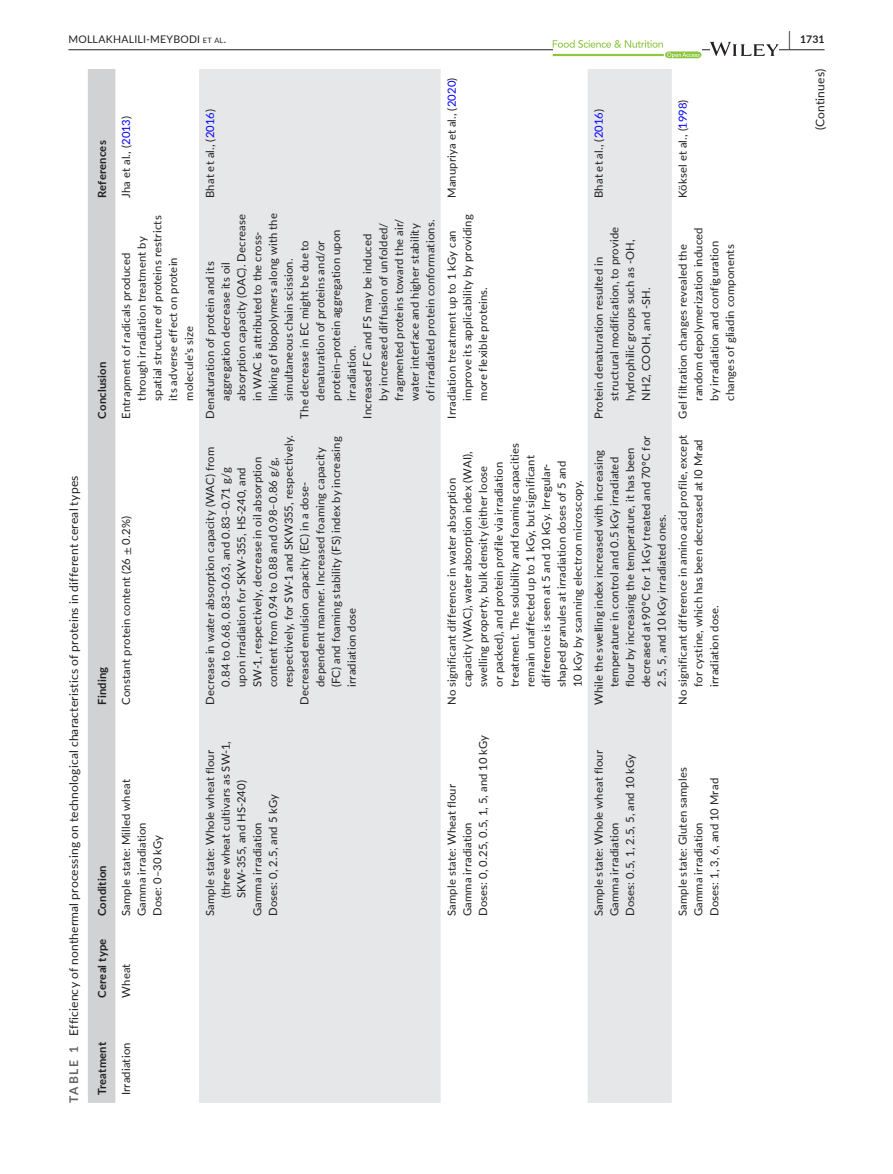
<style>
.page{position:relative;width:893px;height:1174px;background:#fff}
.page>*{position:absolute;margin:0;border:0;box-sizing:border-box;transform-origin:0 0}
.t1{font:12px "Lato";letter-spacing:.015em;color:#231f20}
.t2{font:11.25px/15.8px "Lato";letter-spacing:.015em;color:#231f20}
.t3{font:700 11.25px "Lato";letter-spacing:.015em;color:#231f20}
.t4{font:10.5px "Lato";letter-spacing:.02em;color:#231f20}
.t5{font:700 10.5px "Lato";color:#231f20}
.s1{font-size:7.35px}
.s2{font-size:19.5px}
.s3{font-weight:700;color:#636366}
.s4{color:#00f}
.s5{font-family:"STIX"}
</style>
<div class="page">
<hr style="left:68px;top:49px;width:756px;height:1px;background:#231f20">
<svg style="left:553px;top:40px;width:148px;height:18px"></svg>
<svg style="left:710px;top:42px;width:69px;height:14px"></svg>
<div style="left:88px;top:69px;width:27px;height:1033px;background:#d1d2d4"></div>
<svg style="left:199px;top:69px;width:473px;height:1033px;fill:#e6e7e9"></svg>
<p class="t4" style="left:68px;top:31px;width:159px">MOLLAKHALILI-MEYBODI <span class="s1">et al</span>.</p>
<p class="t5" style="left:789px;top:31px;width:37px"><span class="s2">|</span> 1731</p>
<p class="t1" style="left:65px;top:1102px;width:629px;rotate:-90deg"><span class="s3">TABLE 1</span> Efficiency of nonthermal processing on technological characteristics of proteins in different cereal types</p>
<p class="t3" style="left:94px;top:198px;width:59px;rotate:-90deg">References</p>
<p class="t3" style="left:94px;top:419px;width:59px;rotate:-90deg">Conclusion</p>
<p class="t3" style="left:94px;top:705px;width:40px;rotate:-90deg">Finding</p>
<p class="t3" style="left:94px;top:916px;width:52px;rotate:-90deg">Condition</p>
<p class="t3" style="left:94px;top:997px;width:61px;rotate:-90deg">Cereal type</p>
<p class="t2" style="left:118px;top:198px;width:84px;rotate:-90deg">Jha et al., (<span class="s4">2013</span>)</p>
<p class="t2" style="left:118px;top:401px;width:187px;text-indent:-18px;rotate:-90deg">Entrapment of radicals produced through irradiation treatment by spatial structure of proteins restricts its adverse effect on protein molecule's size</p>
<p class="t2" style="left:118px;top:705px;width:190px;rotate:-90deg">Constant protein content (26 <span class="s5">±</span> 0.2%)</p>
<p class="t2" style="left:118px;top:916px;width:138px;rotate:-90deg">Sample state: Milled wheat<br>Gamma irradiation<br>Dose: 0–30 kGy</p>
<p class="t2" style="left:202px;top:198px;width:90px;rotate:-90deg">Bhat et al., (<span class="s4">2016</span>)</p>
<p class="t2" style="left:265px;top:401px;width:189px;rotate:-90deg">linking of biopolymers along with the</p>
<p class="t2" style="left:233px;top:401px;width:188px;rotate:-90deg">absorption capacity (OAC). Decrease</p>
<p class="t2" style="left:359px;top:419px;width:187px;rotate:-90deg">Increased FC and FS may be induced</p>
<p class="t2" style="left:375px;top:401px;width:180px;rotate:-90deg">by increased diffusion of unfolded/</p>
<p class="t2" style="left:391px;top:401px;width:183px;rotate:-90deg">fragmented proteins toward the air/</p>
<p class="t2" style="left:406px;top:401px;width:179px;rotate:-90deg">water interface and higher stability</p>
<p class="t2" style="left:422px;top:401px;width:182px;rotate:-90deg">of irradiated protein conformations.</p>
<p class="t2" style="left:296px;top:419px;width:180px;rotate:-90deg">The decrease in EC might be due to</p>
<p class="t2" style="left:312px;top:401px;width:162px;rotate:-90deg">denaturation of proteins and/or</p>
<p class="t2" style="left:328px;top:401px;width:173px;rotate:-90deg">protein–protein aggregation upon</p>
<p class="t2" style="left:249px;top:401px;width:171px;rotate:-90deg">in WAC is attributed to the cross-</p>
<p class="t2" style="left:280px;top:401px;width:143px;rotate:-90deg">simultaneous chain scission.</p>
<p class="t2" style="left:202px;top:419px;width:159px;rotate:-90deg">Denaturation of protein and its</p>
<p class="t2" style="left:217px;top:401px;width:140px;rotate:-90deg">aggregation decrease its oil</p>
<p class="t2" style="left:343px;top:401px;width:57px;rotate:-90deg">irradiation.</p>
<p class="t2" style="left:280px;top:687px;width:253px;rotate:-90deg">respectively, for SW-1 and SKW355, respectively.</p>
<p class="t2" style="left:312px;top:687px;width:241px;rotate:-90deg">dependent manner. Increased foaming capacity</p>
<p class="t2" style="left:328px;top:687px;width:252px;rotate:-90deg">(FC) and foaming stability (FS) index by increasing</p>
<p class="t2" style="left:202px;top:705px;width:259px;rotate:-90deg">Decrease in water absorption capacity (WAC) from</p>
<p class="t2" style="left:217px;top:687px;width:221px;rotate:-90deg">0.84 to 0.68, 0.83–0.63, and 0.83–0.71 g/g</p>
<p class="t2" style="left:233px;top:687px;width:221px;rotate:-90deg">upon irradiation for SKW-355, HS-240, and</p>
<p class="t2" style="left:249px;top:687px;width:231px;rotate:-90deg">SW-1, respectively, decrease in oil absorption</p>
<p class="t2" style="left:265px;top:687px;width:231px;rotate:-90deg">content from 0.94 to 0.88 and 0.98–0.86 g/g,</p>
<p class="t2" style="left:296px;top:705px;width:224px;rotate:-90deg">Decreased emulsion capacity (EC) in a dose-</p>
<p class="t2" style="left:343px;top:687px;width:81px;rotate:-90deg">irradiation dose</p>
<p class="t2" style="left:443px;top:198px;width:122px;rotate:-90deg">Manupriya et al., (<span class="s4">2020</span>)</p>
<p class="t2" style="left:443px;top:401px;width:188px;text-indent:-18px;rotate:-90deg">Irradiation treatment up to 1 kGy can improve its applicability by providing more flexible proteins.</p>
<p class="t2" style="left:443px;top:687px;width:245px;text-indent:-18px;rotate:-90deg">No significant difference in water absorption capacity (WAC), water absorption index (WAI), swelling property, bulk density (either loose<br>or packed), and protein profile via irradiation treatment. The solubility and foaming capacities remain unaffected up to 1 kGy, but significant difference is seen at 5 and 10 kGy. Irregular&shy;shaped granules at irradiation doses of 5 and<br>10 kGy by scanning electron microscopy.</p>
<p class="t2" style="left:590px;top:198px;width:90px;rotate:-90deg">Bhat et al., (<span class="s4">2016</span>)</p>
<p class="t2" style="left:590px;top:401px;width:175px;text-indent:-18px;rotate:-90deg">Protein denaturation resulted in structural modification, to provide hydrophilic groups such as -OH,<br>NH2, COOH, and -SH.</p>
<p class="t2" style="left:590px;top:687px;width:253px;text-indent:-18px;rotate:-90deg">While the swelling index increased with increasing temperature in control and 0.5 kGy irradiated flour by increasing the temperature, it has been decreased at 90°C for 1 kGy treated and 70°C for 2.5, 5, and 10 kGy irradiated ones.</p>
<p class="t2" style="left:674px;top:198px;width:100px;rotate:-90deg">Köksel et al., (<span class="s4">1998</span>)</p>
<p class="t2" style="left:674px;top:401px;width:175px;text-indent:-18px;rotate:-90deg">Gel filtration changes revealed the random depolymerization induced by irradiation and configuration changes of gliadin components</p>
<p class="t2" style="left:674px;top:687px;width:253px;text-indent:-18px;rotate:-90deg">No significant difference in amino acid profile, except for cystine, which has been decreased at l0 Mrad irradiation dose.</p>
<p class="t2" style="left:202px;top:916px;width:168px;rotate:-90deg">Sample state: Whole wheat flour</p>
<p class="t2" style="left:217px;top:898px;width:159px;rotate:-90deg">(three wheat cultivars as SW-1,</p>
<p class="t2" style="left:233px;top:898px;width:120px;rotate:-90deg">SKW-355, and HS-240)</p>
<p class="t2" style="left:265px;top:916px;width:124px;rotate:-90deg">Doses: 0, 2.5, and 5 kGy</p>
<p class="t2" style="left:249px;top:916px;width:95px;rotate:-90deg">Gamma irradiation</p>
<p class="t2" style="left:443px;top:916px;width:183px;rotate:-90deg">Sample state: Wheat flour<br>Gamma irradiation<br>Doses: 0, 0.25, 0.5, 1, 5, and 10 kGy</p>
<p class="t2" style="left:590px;top:916px;width:168px;rotate:-90deg">Sample state: Whole wheat flour<br>Gamma irradiation<br>Doses: 0.5, 1, 2.5, 5, and 10 kGy</p>
<p class="t2" style="left:674px;top:916px;width:150px;rotate:-90deg">Sample state: Gluten samples<br>Gamma irradiation<br>Doses: 1, 3, 6, and 10 Mrad</p>
<p class="t2" style="left:118px;top:997px;width:36px;rotate:-90deg">Wheat</p>
<p class="t3" style="left:94px;top:1095px;width:55px;rotate:-90deg">Treatment</p>
<p class="t2" style="left:118px;top:1095px;width:54px;rotate:-90deg">Irradiation</p>
<p class="t1" style="left:812px;top:130px;width:63px;rotate:-90deg">(Continues)</p>
</div>
